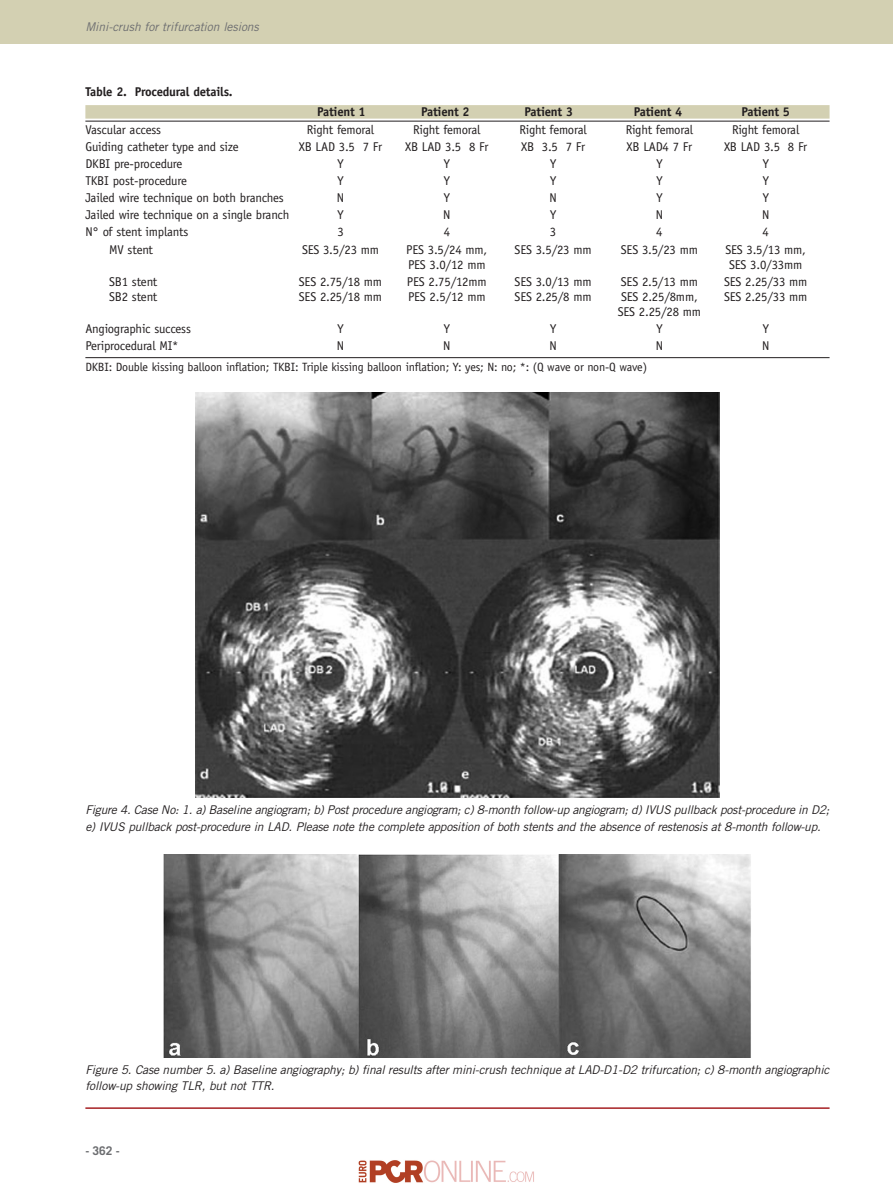
<style>
.page{position:relative;width:893px;height:1192px;background:#fff}
.page>*{position:absolute;margin:0;border:0;box-sizing:border-box;transform-origin:0 0}
.t1{font:12.75px "Officina Sans";letter-spacing:-.015em;color:#231f20}
.t2{font:700 12.75px "Officina Sans";letter-spacing:-.015em;color:#231f20}
.t3{font:italic 12px/16.5px "Trade Gothic";color:#231f20}
.t4{font:12px "Officina Sans";letter-spacing:-.015em;color:#231f20}
.t5{font:italic 12px "Trade Gothic";color:#6c6d70}
.t6{font:700 12px "Trade Gothic";color:#6c6d70}
</style>
<div class="page">
<svg style="left:85px;top:358px;width:726px;height:440px"></svg>
<div style="left:0;top:0;width:893px;height:44px;background:#d3d0b2"></div>
<div style="left:85px;top:105px;width:744px;height:14px;background:#d3d0b2"></div>
<hr style="left:85px;top:121px;width:744px;height:1px;background:#231f20">
<hr style="left:85px;top:357px;width:744px;height:1px;background:#231f20">
<img style="left:196px;top:393px;width:523px;height:404px">
<hr style="left:85px;top:1107px;width:744px;height:1px;background:#a62023">
<img style="left:163px;top:854px;width:588px;height:203px">
<img style="left:358px;top:1160px;width:176px;height:23px">
<p class="t5" style="left:85px;top:23px;width:177px">Mini-crush for trifurcation lesions</p>
<p class="t2" style="left:85px;top:87px;width:149px">Table 2. Procedural details.</p>
<p class="t2" style="left:317px;top:107px;width:50px">Patient 1</p>
<p class="t2" style="left:421px;top:107px;width:50px">Patient 2</p>
<p class="t2" style="left:525px;top:107px;width:50px">Patient 3</p>
<p class="t2" style="left:634px;top:107px;width:50px">Patient 4</p>
<p class="t2" style="left:741px;top:107px;width:50px">Patient 5</p>
<p class="t1" style="left:85px;top:124px;width:77px">Vascular access</p>
<p class="t1" style="left:307px;top:124px;width:69px">Right femoral</p>
<p class="t1" style="left:413px;top:124px;width:69px">Right femoral</p>
<p class="t1" style="left:519px;top:124px;width:69px">Right femoral</p>
<p class="t1" style="left:626px;top:124px;width:69px">Right femoral</p>
<p class="t1" style="left:732px;top:124px;width:69px">Right femoral</p>
<p class="t1" style="left:85px;top:142px;width:155px">Guiding catheter type and size</p>
<p class="t1" style="left:299px;top:142px;width:85px">XB LAD 3.5 7 Fr</p>
<p class="t1" style="left:405px;top:142px;width:85px">XB LAD 3.5 8 Fr</p>
<p class="t1" style="left:521px;top:142px;width:65px">XB 3.5 7 Fr</p>
<p class="t1" style="left:627px;top:142px;width:67px">XB LAD4 7 Fr</p>
<p class="t1" style="left:724px;top:142px;width:85px">XB LAD 3.5 8 Fr</p>
<p class="t1" style="left:85px;top:159px;width:99px">DKBI pre-procedure</p>
<p class="t1" style="left:337px;top:159px;width:8px">Y</p>
<p class="t1" style="left:444px;top:159px;width:8px">Y</p>
<p class="t1" style="left:550px;top:159px;width:8px">Y</p>
<p class="t1" style="left:656px;top:159px;width:8px">Y</p>
<p class="t1" style="left:763px;top:159px;width:8px">Y</p>
<p class="t1" style="left:85px;top:176px;width:103px">TKBI post-procedure</p>
<p class="t1" style="left:337px;top:176px;width:8px">Y</p>
<p class="t1" style="left:444px;top:176px;width:8px">Y</p>
<p class="t1" style="left:550px;top:176px;width:8px">Y</p>
<p class="t1" style="left:656px;top:176px;width:8px">Y</p>
<p class="t1" style="left:763px;top:176px;width:8px">Y</p>
<p class="t1" style="left:85px;top:193px;width:200px">Jailed wire technique on both branches</p>
<p class="t1" style="left:337px;top:193px;width:9px">N</p>
<p class="t1" style="left:444px;top:193px;width:8px">Y</p>
<p class="t1" style="left:549px;top:193px;width:9px">N</p>
<p class="t1" style="left:656px;top:193px;width:8px">Y</p>
<p class="t1" style="left:763px;top:193px;width:8px">Y</p>
<p class="t1" style="left:85px;top:210px;width:206px">Jailed wire technique on a single branch</p>
<p class="t1" style="left:337px;top:210px;width:8px">Y</p>
<p class="t1" style="left:443px;top:210px;width:9px">N</p>
<p class="t1" style="left:550px;top:210px;width:8px">Y</p>
<p class="t1" style="left:656px;top:210px;width:9px">N</p>
<p class="t1" style="left:762px;top:210px;width:9px">N</p>
<p class="t1" style="left:85px;top:227px;width:105px">N° of stent implants</p>
<p class="t1" style="left:337px;top:227px;width:8px">3</p>
<p class="t1" style="left:444px;top:227px;width:8px">4</p>
<p class="t1" style="left:550px;top:227px;width:8px">3</p>
<p class="t1" style="left:656px;top:227px;width:8px">4</p>
<p class="t1" style="left:763px;top:227px;width:8px">4</p>
<p class="t1" style="left:109px;top:244px;width:45px">MV stent</p>
<p class="t1" style="left:302px;top:244px;width:79px">SES 3.5/23 mm</p>
<p class="t1" style="left:406px;top:244px;width:83px">PES 3.5/24 mm,</p>
<p class="t1" style="left:515px;top:244px;width:79px">SES 3.5/23 mm</p>
<p class="t1" style="left:621px;top:244px;width:79px">SES 3.5/23 mm</p>
<p class="t1" style="left:725px;top:244px;width:82px">SES 3.5/13 mm,</p>
<p class="t1" style="left:408px;top:259px;width:79px">PES 3.0/12 mm</p>
<p class="t1" style="left:729px;top:259px;width:75px">SES 3.0/33mm</p>
<p class="t1" style="left:109px;top:276px;width:50px">SB1 stent</p>
<p class="t1" style="left:299px;top:276px;width:85px">SES 2.75/18 mm</p>
<p class="t1" style="left:407px;top:276px;width:81px">PES 2.75/12mm</p>
<p class="t1" style="left:515px;top:276px;width:79px">SES 3.0/13 mm</p>
<p class="t1" style="left:621px;top:276px;width:79px">SES 2.5/13 mm</p>
<p class="t1" style="left:724px;top:276px;width:85px">SES 2.25/33 mm</p>
<p class="t1" style="left:109px;top:291px;width:50px">SB2 stent</p>
<p class="t1" style="left:299px;top:291px;width:85px">SES 2.25/18 mm</p>
<p class="t1" style="left:408px;top:291px;width:79px">PES 2.5/12 mm</p>
<p class="t1" style="left:515px;top:291px;width:79px">SES 2.25/8 mm</p>
<p class="t1" style="left:621px;top:291px;width:78px">SES 2.25/8mm,</p>
<p class="t1" style="left:724px;top:291px;width:85px">SES 2.25/33 mm</p>
<p class="t1" style="left:618px;top:306px;width:85px">SES 2.25/28 mm</p>
<p class="t1" style="left:85px;top:324px;width:107px">Angiographic success</p>
<p class="t1" style="left:337px;top:324px;width:8px">Y</p>
<p class="t1" style="left:444px;top:324px;width:8px">Y</p>
<p class="t1" style="left:550px;top:324px;width:8px">Y</p>
<p class="t1" style="left:656px;top:324px;width:8px">Y</p>
<p class="t1" style="left:763px;top:324px;width:8px">Y</p>
<p class="t1" style="left:85px;top:341px;width:95px">Periprocedural MI*</p>
<p class="t1" style="left:337px;top:341px;width:9px">N</p>
<p class="t1" style="left:443px;top:341px;width:9px">N</p>
<p class="t1" style="left:549px;top:341px;width:9px">N</p>
<p class="t1" style="left:656px;top:341px;width:9px">N</p>
<p class="t1" style="left:762px;top:341px;width:9px">N</p>
<p class="t4" style="left:85px;top:362px;width:563px">DKBI: Double kissing balloon inflation; TKBI: Triple kissing balloon inflation; Y: yes; N: no; *: (Q wave or non-Q wave)</p>
<p class="t3" style="left:85px;top:802px;width:748px">Figure 4.Case No:1.a)Baseline angiogram;b)Postprocedure angiogram;c)8-month follow-up angiogram;d)IVUS pullback post-procedure in D2; e) IVUS pullback post-procedure in LAD. Please note the complete apposition of both stents and the absence of restenosis at 8-month follow-up.</p>
<p class="t3" style="left:85px;top:1062px;width:748px">Figure 5. Case number 5. a) Baseline angiography; b) final results after mini-crush technique at LAD-D1-D2 trifurcation; c) 8-month angiographic follow-up showing TLR, but not TTR.</p>
<p class="t6" style="left:85px;top:1145px;width:36px">- 362 -</p>
</div>
